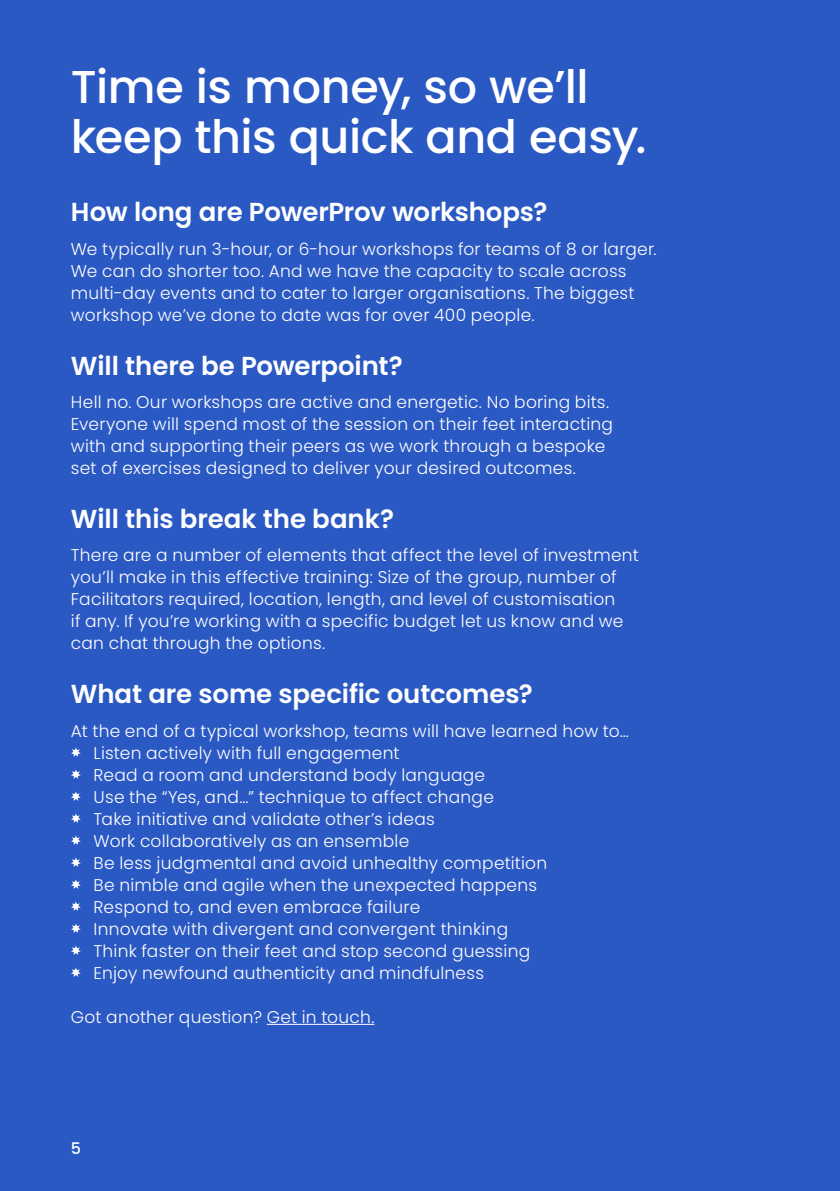
<style>
.page{position:relative;width:840px;height:1191px;background:#fff}
.page>*{position:absolute;margin:0;border:0;box-sizing:border-box;transform-origin:0 0}
.t1{font:500 46px/50px "Poppins";letter-spacing:-.01em;color:#fff}
.t2{font:600 26px "Poppins";letter-spacing:-.005em;color:#fff}
.t3{font:300 17px/22px "Poppins";letter-spacing:.015em;color:#fff}
.t4{font:500 16px "Poppins";color:#fff}
</style>
<div class="page">
<div style="left:0;top:0;width:839px;height:1191px;background:#2b59c3"></div>
<hr style="left:267px;top:1024px;width:107px;height:1px;background:#fff">
<svg style="left:71px;top:747px;width:10px;height:10px"></svg>
<svg style="left:71px;top:769px;width:10px;height:10px"></svg>
<svg style="left:71px;top:791px;width:10px;height:10px"></svg>
<svg style="left:71px;top:813px;width:10px;height:10px"></svg>
<svg style="left:71px;top:835px;width:10px;height:10px"></svg>
<svg style="left:71px;top:857px;width:10px;height:10px"></svg>
<svg style="left:71px;top:879px;width:10px;height:10px"></svg>
<svg style="left:71px;top:901px;width:10px;height:10px"></svg>
<svg style="left:71px;top:923px;width:10px;height:10px"></svg>
<svg style="left:71px;top:945px;width:10px;height:10px"></svg>
<svg style="left:71px;top:967px;width:10px;height:10px"></svg>
<h1 class="t1" style="left:71px;top:62px;width:576px">Time is money, so we’ll keep this quick and easy.</h1>
<h2 class="t2" style="left:71px;top:197px;width:477px">How long are PowerProv workshops?</h2>
<p class="t3" style="left:71px;top:238px;width:587px">We typically run 3-hour, or 6-hour workshops for teams of 8 or larger.<br>We can do shorter too. And we have the capacity to scale across multi-day events and to cater to larger organisations. The biggest workshop we’ve done to date was for over 400 people.</p>
<h2 class="t2" style="left:71px;top:350px;width:333px">Will there be Powerpoint?</h2>
<p class="t3" style="left:71px;top:391px;width:543px">Hell no. Our workshops are active and energetic. No boring bits.<br>Everyone will spend most of the session on their feet interacting with and supporting their peers as we work through a bespoke set of exercises designed to deliver your desired outcomes.</p>
<h2 class="t2" style="left:71px;top:504px;width:324px">Will this break the bank?</h2>
<p class="t3" style="left:71px;top:544px;width:569px">There are a number of elements that affect the level of investment you’ll make in this effective training: Size of the group, number of Facilitators required, location, length, and level of customisation<br>if any. If you’re working with a specific budget let us know and we can chat through the options.</p>
<h2 class="t2" style="left:71px;top:679px;width:463px">What are some specific outcomes?</h2>
<p class="t3" style="left:94px;top:719px;width:536px;text-indent:-23px">At the end of a typical workshop, teams will have learned how to… Listen actively with full engagement<br>Read a room and understand body language<br>Use the “Yes, and…” technique to affect change<br>Take initiative and validate other’s ideas<br>Work collaboratively as an ensemble<br>Be less judgmental and avoid unhealthy competition<br>Be nimble and agile when the unexpected happens<br>Respond to, and even embrace failure<br>Innovate with divergent and convergent thinking<br>Think faster on their feet and stop second guessing<br>Enjoy newfound authenticity and mindfulness</p>
<p class="t3" style="left:71px;top:1005px;width:305px">Got another question? Get in touch.</p>
<p class="t4" style="left:71px;top:1139px;width:12px">5</p>
</div>
